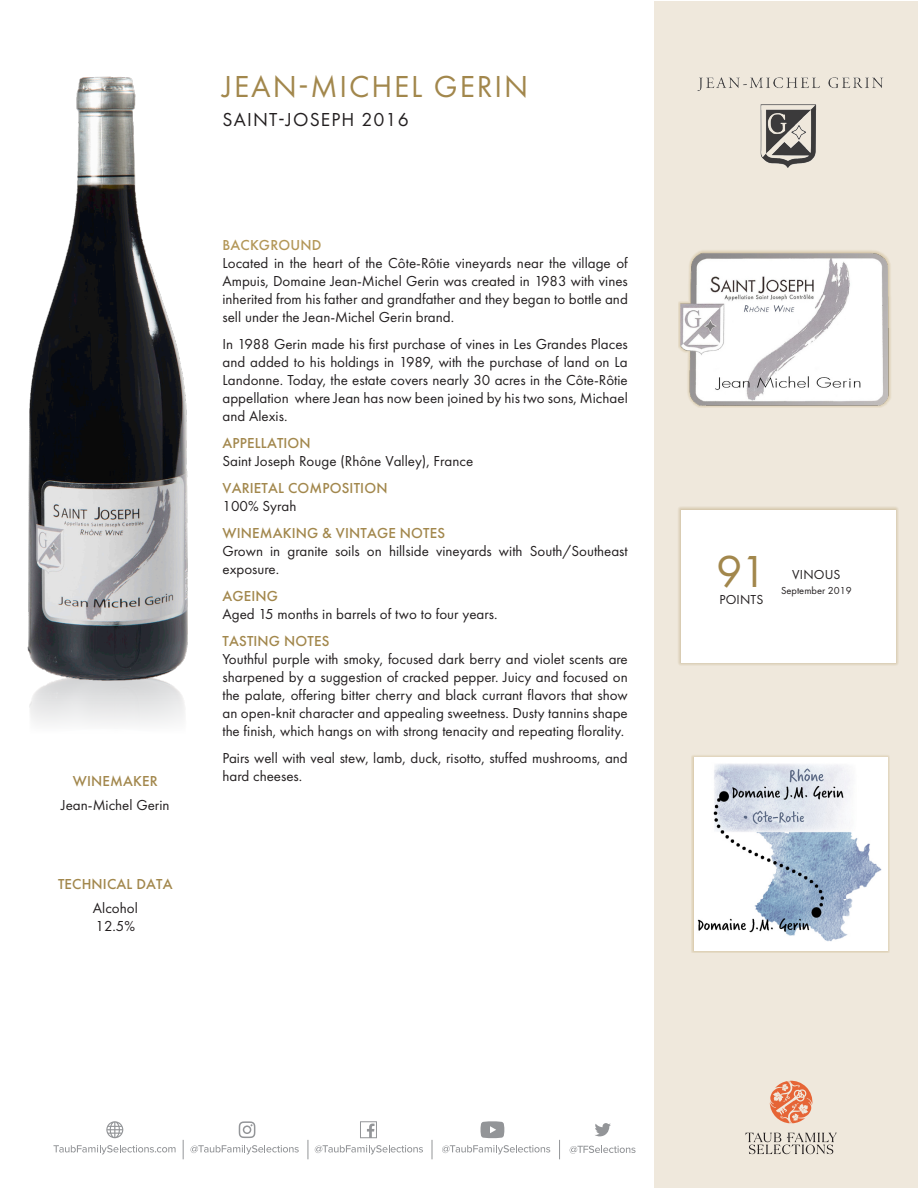
<style>
.page{position:relative;width:918px;height:1188px;background:#fff}
.page>*{position:absolute;margin:0;border:0;box-sizing:border-box;transform-origin:0 0}
.t1{font:46.5px "Futura PT";color:#a2874c}
.t2{font:31.5px "Futura PT";letter-spacing:.06em;color:#a2874c}
.t3{font:19.5px "Futura PT";letter-spacing:.06em;color:#231f20}
.Para_Body{font:15px/18px "Futura PT";color:#231f20}
.t4{font:500 15px "Futura PT";letter-spacing:.01em;color:#a2874c}
.t5{font:500 15px "Futura PT";letter-spacing:.01em;color:#b39758}
.t6{font:13.5px "Futura PT";letter-spacing:.01em;color:#231f20}
.t7{font:10.5px "Futura PT";color:#231f20}
</style>
<div class="page">
<img style="left:27px;top:76px;width:161px;height:589px">
<img style="left:29px;top:665px;width:156px;height:59px">
<div style="left:654px;top:1px;width:264px;height:1186px;background:#efe8dc"></div>
<img style="left:678px;top:250px;width:213px;height:158px">
<div style="left:678px;top:506px;width:221px;height:160px;background:#a2874c;opacity:.65"></div>
<div style="left:681px;top:510px;width:214px;height:153px;background:#fff"></div>
<img style="left:697px;top:77px;width:186px;height:91px">
<div style="left:691px;top:755px;width:199px;height:198px;background:#b39758;opacity:.65"></div>
<img style="left:694px;top:758px;width:193px;height:193px">
<svg style="left:570px;top:1146px;width:66px;height:8px"></svg>
<svg style="left:53px;top:1145px;width:123px;height:9px"></svg>
<svg style="left:191px;top:1145px;width:108px;height:9px"></svg>
<svg style="left:315px;top:1145px;width:108px;height:9px"></svg>
<svg style="left:442px;top:1145px;width:108px;height:9px"></svg>
<svg style="left:559px;top:1140px;width:1px;height:19px"></svg>
<svg style="left:308px;top:1140px;width:1px;height:19px"></svg>
<svg style="left:183px;top:1140px;width:1px;height:19px"></svg>
<svg style="left:360px;top:1121px;width:17px;height:17px"></svg>
<svg style="left:239px;top:1121px;width:16px;height:17px"></svg>
<svg style="left:432px;top:1140px;width:1px;height:19px"></svg>
<svg style="left:595px;top:1123px;width:16px;height:13px"></svg>
<svg style="left:106px;top:1121px;width:17px;height:17px"></svg>
<svg style="left:481px;top:1121px;width:23px;height:17px"></svg>
<svg style="left:745px;top:1133px;width:92px;height:21px"></svg>
<svg style="left:770px;top:1081px;width:43px;height:42px"></svg>
<p class="t4" style="left:73px;top:772px;width:86px">WINEMAKER</p>
<p class="Para_Body" style="left:61px;top:796px;width:110px">Jean-Michel Gerin</p>
<p class="t4" style="left:58px;top:875px;width:116px">TECHNICAL DATA</p>
<p class="Para_Body" style="left:93px;top:899px;width:46px">Alcohol<br>12.5%</p>
<p class="t2" style="left:223px;top:68px;width:307px">JEAN-MICHEL GERIN</p>
<p class="t3" style="left:223px;top:108px;width:188px">SAINT-JOSEPH 2016</p>
<p class="t5" style="left:223px;top:236px;width:100px">BACKGROUND</p>
<p class="Para_Body" style="left:222px;top:254px;width:407px;text-align:justify">Located in the heart of the Côte-Rôtie vineyards near the village of Ampuis, Domaine Jean-Michel Gerin was created in 1983 with vines inherited from his father and grandfather and they began to bottle and sell under the Jean-Michel Gerin brand.</p>
<p class="Para_Body" style="left:222px;top:335px;width:407px;text-align:justify">In 1988 Gerin made his first purchase of vines in Les Grandes Places and added to his holdings in 1989, with the purchase of land on La Landonne. Today, the estate covers nearly 30 acres in the Côte-Rôtie appellation where Jean has now been joined by his two sons, Michael and Alexis.</p>
<p class="t4" style="left:223px;top:434px;width:90px">APPELLATION</p>
<p class="Para_Body" style="left:222px;top:452px;width:252px">Saint Joseph Rouge (Rhône Valley), France</p>
<p class="t4" style="left:223px;top:479px;width:167px">VARIETAL COMPOSITION</p>
<p class="Para_Body" style="left:222px;top:497px;width:76px">100% Syrah</p>
<p class="t4" style="left:223px;top:524px;width:224px">WINEMAKING &amp; VINTAGE NOTES</p>
<p class="Para_Body" style="left:222px;top:542px;width:407px">Grown in granite soils on hillside vineyards with South/Southeast exposure.</p>
<p class="t4" style="left:223px;top:587px;width:57px">AGEING</p>
<p class="Para_Body" style="left:222px;top:605px;width:277px">Aged 15 months in barrels of two to four years.</p>
<p class="t4" style="left:223px;top:632px;width:108px">TASTING NOTES</p>
<p class="Para_Body" style="left:222px;top:650px;width:407px;text-align:justify">Youthful purple with smoky, focused dark berry and violet scents are sharpened by a suggestion of cracked pepper. Juicy and focused on the palate, offering bitter cherry and black currant flavors that show an open-knit character and appealing sweetness. Dusty tannins shape the finish, which hangs on with strong tenacity and repeating florality.</p>
<p class="Para_Body" style="left:222px;top:749px;width:407px">Pairs well with veal stew, lamb, duck, risotto, stuffed mushrooms, and hard cheeses.</p>
<p class="t1" style="left:716px;top:544px;width:52px">91</p>
<p class="t6" style="left:720px;top:591px;width:45px">POINTS</p>
<p class="t6" style="left:792px;top:566px;width:50px">VINOUS</p>
<p class="t7" style="left:781px;top:584px;width:72px">September 2019</p>
</div>
